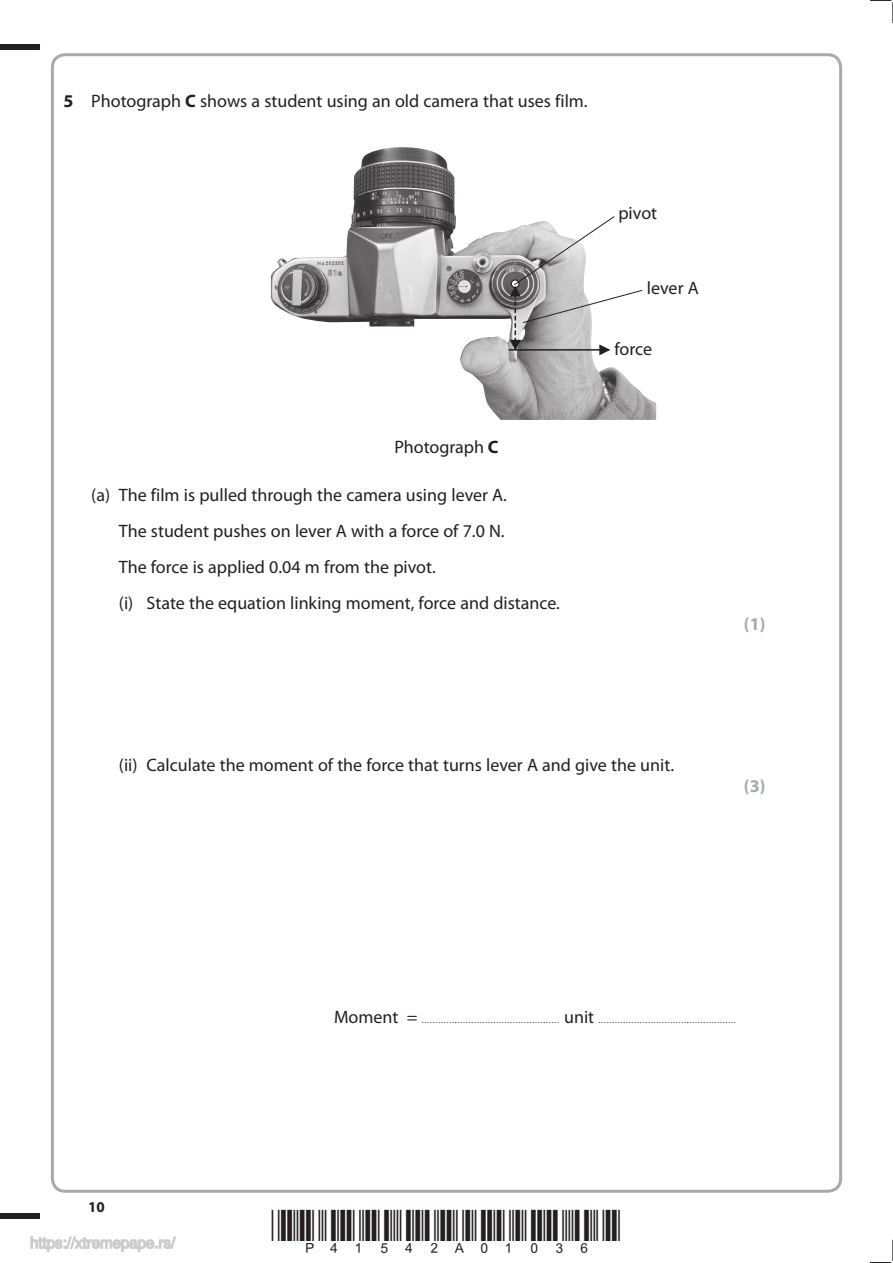
<style>
.page{position:relative;width:893px;height:1263px;background:#fff}
.page>*{position:absolute;margin:0;border:0;box-sizing:border-box;transform-origin:0 0}
.t1{font:18px/36px "Myriad Pro";color:#231f20}
.t2{font:700 18px "Myriad Pro";color:#a7a9ab}
.t3{font:700 15px "Myriad Pro";color:#231f20}
.t4{font:9px "Myriad Pro";color:#231f20}
.s1{font-weight:700}
.s2{font-size:18px}
</style>
<div class="page">
<div style="left:0;top:44px;width:40px;height:5px;background:#231f20"></div>
<div style="left:0;top:1214px;width:40px;height:5px;background:#231f20"></div>
<svg style="left:870px;top:0;width:23px;height:23px"></svg>
<svg style="left:869px;top:1240px;width:24px;height:23px"></svg>
<img style="left:271px;top:147px;width:385px;height:273px">
<svg style="left:508px;top:215px;width:135px;height:141px"></svg>
<svg style="left:30px;top:1236px;width:146px;height:16px"></svg>
<p class="t1" style="left:64px;top:85px;width:525px"><span class="s1">5</span> Photograph <span class="s1">C</span> shows a student using an old camera that uses film.</p>
<p class="t1" style="left:394px;top:430px;width:106px">Photograph <span class="s1">C</span></p>
<p class="t1" style="left:119px;top:478px;width:442px;text-indent:-28px">(a) The film is pulled through the camera using lever A.<br>The student pushes on lever A with a force of 7.0 N.<br>The force is applied 0.04 m from the pivot.<br>(i) State the equation linking moment, force and distance.</p>
<p class="t1" style="left:618px;top:197px;width:40px">pivot</p>
<p class="t1" style="left:647px;top:271px;width:53px">lever A</p>
<p class="t1" style="left:614px;top:332px;width:39px">force</p>
<p class="t2" style="left:743px;top:617px;width:23px">(1)</p>
<p class="t1" style="left:119px;top:748px;width:556px">(ii) Calculate the moment of the force that turns lever A and give the unit.</p>
<p class="t2" style="left:743px;top:779px;width:23px">(3)</p>
<p class="t3" style="left:88px;top:1201px;width:18px">10</p>
<p class="t4" style="left:334px;top:1016px;width:403px"><span class="s2">Moment =</span> .................................................. <span class="s2">unit</span> ..................................................</p>
</div>
